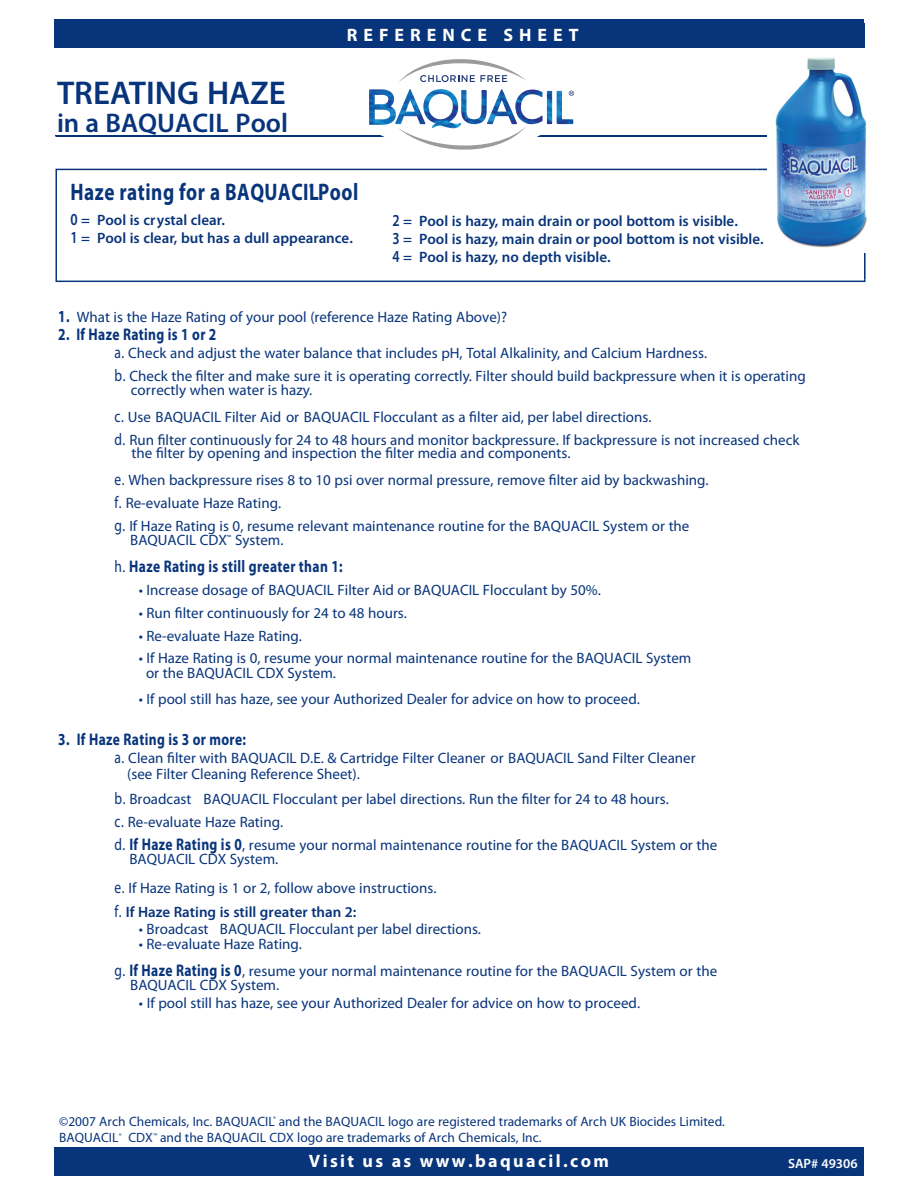
<style>
.page{position:relative;width:921px;height:1191px;background:#fff}
.page>*{position:absolute;margin:0;border:0;box-sizing:border-box;transform-origin:0 0}
.t1{font:600 33px "Myriad Pro";color:#08347b}
.t2{font:600 27px "Myriad Pro";color:#08347b}
.t3{font:700 24px "Myriad Pro";letter-spacing:.025em;color:#08347b;scale:.8 1}
.t4{font:700 18px "Myriad Pro";letter-spacing:.135em;color:#fff}
.t5{font:700 18px "Myriad Pro";letter-spacing:.335em;color:#fff}
.t6{font:700 16.8px "Myriad Pro";letter-spacing:.025em;color:#08347b;scale:.8 1}
.t7{font:15px/22.8px "Myriad Pro";color:#08347b}
.t8{font:600 15px/18px "Myriad Pro";color:#08347b}
.t9{font:13.5px/16.5px "Myriad Pro";color:#08347b}
.t10{font:600 13.5px "Myriad Pro";color:#fff}
.s1{font-size:16.8px}
.s2{font-weight:700;font-size:16.8px}
.s3{font-weight:400}
.s4{font-weight:400;font-size:16.8px}
</style>
<div class="page">
<svg style="left:58px;top:1147px;width:806px;height:1px"></svg>
<svg style="left:55px;top:169px;width:810px;height:113px"></svg>
<div style="left:54px;top:20px;width:810px;height:28px;background:#08347b"></div>
<div style="left:54px;top:1148px;width:810px;height:28px;background:#08347b"></div>
<img style="left:369px;top:89px;width:204px;height:37px">
<svg style="left:569px;top:91px;width:5px;height:5px"></svg>
<svg style="left:399px;top:59px;width:127px;height:24px"></svg>
<img style="left:757px;top:57px;width:85px;height:120px">
<img style="left:842px;top:24px;width:25px;height:103px">
<img style="left:757px;top:177px;width:43px;height:102px">
<img style="left:800px;top:253px;width:66px;height:26px">
<svg style="left:757px;top:169px;width:10px;height:2px"></svg>
<svg style="left:864px;top:253px;width:1px;height:26px"></svg>
<svg style="left:757px;top:234px;width:6px;height:11px"></svg>
<img style="left:842px;top:24px;width:22px;height:24px">
<svg style="left:55px;top:126px;width:810px;height:26px"></svg>
<img style="left:767px;top:127px;width:100px;height:126px">
<p class="t1" style="left:57px;top:81px;width:230px">TREATING HAZE</p>
<p class="t2" style="left:57px;top:113px;width:233px">in a BAQUACIL Pool</p>
<p class="t5" style="left:347px;top:28px;width:233px">REFERENCE SHEET</p>
<p class="t3" style="left:70px;top:183px;width:361px">Haze rating for a BAQUACIL<sup>®</sup> Pool</p>
<p class="t8" style="left:70px;top:212px;width:284px"><span class="s1">0</span> = Pool is crystal clear.<br><span class="s1">1</span> = Pool is clear, but has a dull appearance.</p>
<p class="t8" style="left:392px;top:214px;width:373px"><span class="s1">2</span> = Pool is hazy, main drain or pool bottom is visible.<br><span class="s1">3</span> = Pool is hazy, main drain or pool bottom is not visible.<br><span class="s1">4</span> = Pool is hazy, no depth visible.</p>
<p class="t7" style="left:58px;top:307px;width:450px"><span class="s2">1.</span> What is the Haze Rating of your pool (reference Haze Rating Above)?</p>
<p class="t6" style="left:58px;top:328px;width:199px">2. If Haze Rating is 1 or 2</p>
<p class="t7" style="left:115px;top:343px;width:693px"><span class="s1">a.</span> Check and adjust the water balance that includes pH, Total Alkalinity, and Calcium Hardness.<br><span class="s1">b.</span> Check the filter and make sure it is operating correctly. Filter should build backpressure when it is operating</p>
<p class="t7" style="left:115px;top:378px;width:538px;line-height:26.7px;text-indent:16px">correctly when water is hazy.<br><span class="s1">c.</span> Use BAQUACIL Filter Aid or BAQUACIL Flocculant as a filter aid, per label directions.</p>
<p class="t7" style="left:132px;top:434px;width:669px;line-height:13.6px;text-indent:-17px"><span class="s1">d.</span> Run filter continuously for 24 to 48 hours and monitor backpressure. If backpressure is not increased check the filter by opening and inspection the filter media and components.</p>
<p class="t7" style="left:115px;top:470px;width:596px"><span class="s1">e.</span> When backpressure rises 8 to 10 psi over normal pressure, remove filter aid by backwashing. <span class="s1">f.</span> Re-evaluate Haze Rating.<br><span class="s1">g.</span> If Haze Rating is 0, resume relevant maintenance routine for the BAQUACIL System or the</p>
<p class="t7" style="left:130px;top:530px;width:155px">BAQUACIL CDX<sup>™</sup> System.</p>
<p class="t6" style="left:115px;top:560px;width:287px"><span class="s3">h.</span> Haze Rating is still greater than 1:</p>
<p class="t7" style="left:139px;top:580px;width:464px">• Increase dosage of BAQUACIL Filter Aid or BAQUACIL Flocculant by 50%.</p>
<p class="t7" style="left:139px;top:602px;width:270px">• Run filter continuously for 24 to 48 hours.</p>
<p class="t7" style="left:139px;top:625px;width:165px">• Re-evaluate Haze Rating.</p>
<p class="t7" style="left:146px;top:652px;width:547px;line-height:14.9px;text-indent:-7px">• If Haze Rating is 0, resume your normal maintenance routine for the BAQUACIL System or the BAQUACIL CDX System.</p>
<p class="t7" style="left:139px;top:689px;width:503px">• If pool still has haze, see your Authorized Dealer for advice on how to proceed.</p>
<p class="t6" style="left:58px;top:733px;width:236px">3. If Haze Rating is 3 or more:</p>
<p class="t7" style="left:127px;top:752px;width:570px;line-height:15.5px;text-indent:-13px"><span class="s1">a.</span> Clean filter with BAQUACIL D.E. &amp; Cartridge Filter Cleaner or BAQUACIL Sand Filter Cleaner (see Filter Cleaning Reference Sheet).</p>
<p class="t7" style="left:115px;top:789px;width:604px"><span class="s1">b.</span> Broadcast BAQUACIL Flocculant per label directions. Run the filter for 24 to 48 hours.<br><span class="s1">c.</span> Re-evaluate Haze Rating.<br><span class="s1">d.</span> <span class="s2">If Haze Rating is 0</span>, resume your normal maintenance routine for the BAQUACIL System or the</p>
<p class="t7" style="left:115px;top:846px;width:323px;line-height:28.7px;text-indent:15px">BAQUACIL CDX System.<br><span class="s1">e.</span> If Haze Rating is 1 or 2, follow above instructions.</p>
<p class="t8" style="left:115px;top:905px;width:243px"><span class="s4">f.</span> If Haze Rating is still greater than 2:</p>
<p class="t7" style="left:139px;top:918px;width:344px">• Broadcast BAQUACIL Flocculant per label directions.</p>
<p class="t7" style="left:115px;top:932px;width:604px;line-height:26.4px;text-indent:24px">• Re-evaluate Haze Rating.<br><span class="s1">g.</span> <span class="s2">If Haze Rating is 0</span>, resume your normal maintenance routine for the BAQUACIL System or the</p>
<p class="t7" style="left:130px;top:975px;width:150px">BAQUACIL CDX System.</p>
<p class="t7" style="left:139px;top:992px;width:503px">• If pool still has haze, see your Authorized Dealer for advice on how to proceed.</p>
<p class="t9" style="left:59px;top:1114px;width:667px">©2007 Arch Chemicals, Inc. BAQUACIL<sup>®</sup> and the BAQUACIL logo are registered trademarks of Arch UK Biocides Limited.<br>BAQUACIL<sup>®</sup> CDX<sup>™</sup> and the BAQUACIL CDX logo are trademarks of Arch Chemicals, Inc.</p>
<p class="t4" style="left:309px;top:1155px;width:302px">Visit us as www.baquacil.com</p>
<p class="t10" style="left:788px;top:1159px;width:71px">SAP# 49306</p>
</div>
